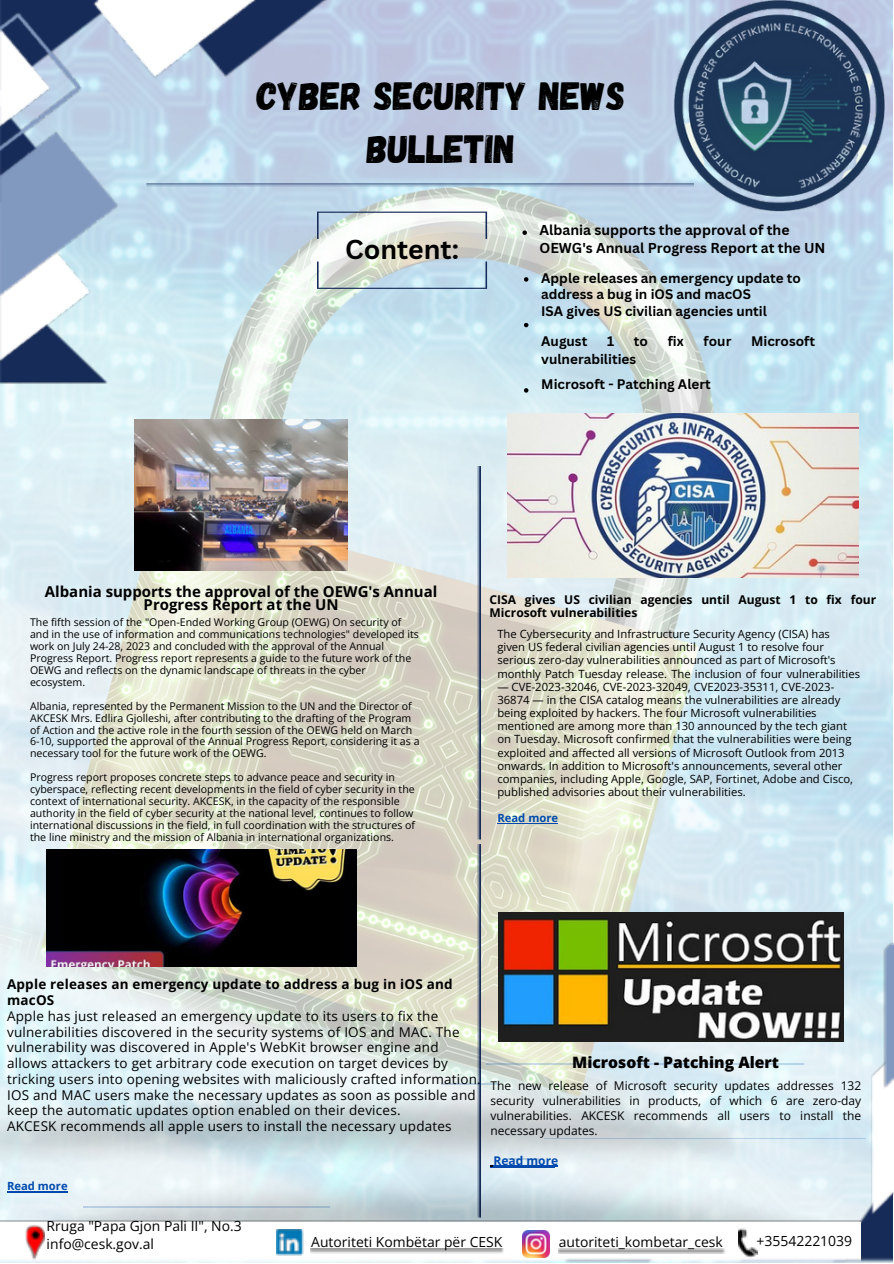
<style>
.page{position:relative;width:894px;height:1264px;background:#fff}
.page>*{position:absolute;margin:0;border:0;box-sizing:border-box;transform-origin:0 0}
.t1{font:39.3px/52.8px "Gagalin";color:#000;text-align:center}
.t2{font:700 26.55px "Canva Sans";color:#000}
.t3{font:800 15.75px "Open Sans";color:#000}
.t4{font:700 15px/12.3px "Open Sans";color:#000;text-align:center}
.t5{font:13.95px/18px "Open Sans";color:#000}
.t6{font:700 13.95px/18px "Canva Sans";color:#000}
.t7{font:13.5px/15.8px "Open Sans";letter-spacing:.015em;color:#000}
.t8{font:700 13.5px/16.8px "Canva Sans";color:#000}
.t9{font:12px/15px "Open Sans";color:#000;text-align:justify}
.t10{font:700 12px/12.3px "Open Sans";color:#000}
.t11{font:700 12px "Open Sans";color:#004aad}
.t12{font:11.25px "Open Sans";color:#000}
.t13{font:700 11.25px "Open Sans";color:#004aad}
.t14{font:10.65px "Open Sans";color:#000}
.s1{font-weight:700}
</style>
<div class="page">
<img style="left:0;top:0;width:892px;height:1262px">
<img style="left:477px;top:845px;width:3px;height:196px">
<img style="left:673px;top:0;width:210px;height:212px">
<img style="left:815px;top:942px;width:78px;height:319px">
<img style="left:0;top:0;width:327px;height:384px">
<img style="left:0;top:0;width:255px;height:361px">
<img style="left:0;top:12px;width:117px;height:285px">
<svg style="left:317px;top:261px;width:170px;height:28px;background:#c0d3d8"></svg>
<svg style="left:317px;top:211px;width:170px;height:28px"></svg>
<img style="left:5px;top:1133px;width:878px;height:127px">
<img style="left:0;top:1220px;width:860px;height:41px">
<img style="left:26px;top:1224px;width:19px;height:35px">
<svg style="left:30px;top:1230px;width:9px;height:9px"></svg>
<img style="left:522px;top:1229px;width:27px;height:27px">
<img style="left:311px;top:1248px;width:193px;height:4px">
<img style="left:276px;top:1229px;width:28px;height:27px">
<img style="left:145px;top:183px;width:548px;height:3px">
<img style="left:738px;top:1227px;width:18px;height:30px">
<svg style="left:743px;top:1227px;width:4px;height:10px"></svg>
<svg style="left:748px;top:1247px;width:8px;height:7px"></svg>
<img style="left:558px;top:1248px;width:167px;height:4px">
<svg style="left:522px;top:230px;width:5px;height:5px"></svg>
<svg style="left:524px;top:277px;width:4px;height:5px"></svg>
<img style="left:477px;top:467px;width:3px;height:373px">
<img style="left:135px;top:420px;width:212px;height:151px">
<img style="left:0;top:1041px;width:815px;height:127px">
<img style="left:47px;top:849px;width:309px;height:117px">
<hr style="left:7px;top:1191px;width:61px;height:1px;background:#004aad">
<img style="left:507px;top:414px;width:351px;height:163px">
<img style="left:498px;top:912px;width:345px;height:129px">
<hr style="left:490px;top:1166px;width:65px;height:1px;background:#004aad">
<svg style="left:524px;top:323px;width:4px;height:4px"></svg>
<svg style="left:524px;top:388px;width:4px;height:4px"></svg>
<hr style="left:493px;top:1165px;width:65px;height:1px;background:#004aad">
<hr style="left:7px;top:1190px;width:61px;height:1px;background:#004aad">
<hr style="left:497px;top:823px;width:61px;height:1px;background:#004aad">
<p class="t1" style="left:256px;top:67px;width:370px">CYBER SECURITY NEWS<br>BULLETIN</p>
<p class="t2" style="left:345px;top:231px;width:115px">Content:</p>
<p class="t6" style="left:539px;top:221px;width:287px">Albania supports the approval of the<br>OEWG's Annual Progress Report at the UN</p>
<p class="t8" style="left:541px;top:269px;width:261px">Apple releases an emergency update to address a bug in iOS and macOS<br>ISA gives US civilian agencies until</p>
<p class="t8" style="left:541px;top:332px;width:48px">August</p>
<p class="t8" style="left:607px;top:332px;width:9px">1</p>
<p class="t8" style="left:633px;top:332px;width:16px">to</p>
<p class="t8" style="left:667px;top:332px;width:18px">fix</p>
<p class="t8" style="left:703px;top:332px;width:29px">four</p>
<p class="t8" style="left:751px;top:332px;width:65px">Microsoft</p>
<p class="t8" style="left:541px;top:346px;width:171px;line-height:24.8px">vulnerabilities<br>Microsoft - Patching Alert</p>
<p class="t4" style="left:45px;top:585px;width:394px">Albania supports the approval of the OEWG's Annual<br>Progress Report at the UN</p>
<p class="t14" style="left:30px;top:614px;width:373px">The fifth session of the "Open-Ended Working Group (OEWG) On security of</p>
<p class="t14" style="left:30px;top:626px;width:390px">and in the use of information and communications technologies" developed its</p>
<p class="t14" style="left:30px;top:638px;width:355px">work on July 24-28, 2023 and concluded with the approval of the Annual</p>
<p class="t14" style="left:30px;top:650px;width:383px">Progress Report. Progress report represents a guide to the future work of the</p>
<p class="t14" style="left:30px;top:662px;width:337px">OEWG and reflects on the dynamic landscape of threats in the cyber</p>
<h6 class="t14" style="left:30px;top:674px;width:57px">ecosystem.</h6>
<p class="t14" style="left:30px;top:698px;width:383px">Albania, represented by the Permanent Mission to the UN and the Director of</p>
<p class="t14" style="left:30px;top:710px;width:383px">AKCESK Mrs. Edlira Gjolleshi, after contributing to the drafting of the Program</p>
<p class="t14" style="left:30px;top:722px;width:383px">of Action and the active role in the fourth session of the OEWG held on March</p>
<h5 class="t14" style="left:30px;top:734px;width:391px">6-10, supported the approval of the Annual Progress Report, considering it as a</h5>
<p class="t14" style="left:30px;top:746px;width:238px">necessary tool for the future work of the OEWG.</p>
<h3 class="t14" style="left:30px;top:770px;width:366px">Progress report proposes concrete steps to advance peace and security in</h3>
<p class="t14" style="left:30px;top:781px;width:386px">cyberspace, reflecting recent developments in the field of cyber security in the</p>
<h6 class="t14" style="left:30px;top:793px;width:371px">context of international security. AKCESK, in the capacity of the responsible</h6>
<p class="t14" style="left:30px;top:805px;width:385px">authority in the field of cyber security at the national level, continues to follow</p>
<h6 class="t14" style="left:30px;top:817px;width:386px">international discussions in the field, in full coordination with the structures of</h6>
<h5 class="t14" style="left:30px;top:829px;width:365px">the line ministry and the mission of Albania in international organizations.</h5>
<p class="t10" style="left:489px;top:593px;width:388px">CISA gives US civilian agencies until August 1 to fix four<br>Microsoft vulnerabilities</p>
<p class="t12" style="left:497px;top:626px;width:334px">The Cybersecurity and Infrastructure Security Agency (CISA) has</p>
<p class="t12" style="left:497px;top:639px;width:328px">given US federal civilian agencies until August 1 to resolve four</p>
<p class="t12" style="left:497px;top:652px;width:340px">serious zero-day vulnerabilities announced as part of Microsoft's</p>
<p class="t12" style="left:497px;top:665px;width:364px">monthly Patch Tuesday release. The inclusion of four vulnerabilities</p>
<p class="t12" style="left:497px;top:678px;width:338px">— CVE-2023-32046, CVE-2023-32049, CVE2023-35311, CVE-2023-</p>
<p class="t12" style="left:497px;top:692px;width:344px">36874 — in the CISA catalog means the vulnerabilities are already</p>
<h5 class="t12" style="left:497px;top:705px;width:321px">being exploited by hackers. The four Microsoft vulnerabilities</h5>
<p class="t12" style="left:497px;top:718px;width:351px">mentioned are among more than 130 announced by the tech giant</p>
<p class="t12" style="left:497px;top:731px;width:355px">on Tuesday. Microsoft confirmed that the vulnerabilities were being</p>
<h5 class="t12" style="left:497px;top:744px;width:349px">exploited and affected all versions of Microsoft Outlook from 2013</h5>
<p class="t12" style="left:497px;top:757px;width:346px">onwards. In addition to Microsoft's announcements, several other</p>
<p class="t12" style="left:497px;top:770px;width:357px">companies, including Apple, Google, SAP, Fortinet, Adobe and Cisco,</p>
<p class="t12" style="left:497px;top:784px;width:250px">published advisories about their vulnerabilities.</p>
<p class="t13" style="left:497px;top:810px;width:62px">Read more</p>
<p class="t7" style="left:7px;top:976px;width:475px"><span class="s1">Apple releases an emergency update to address a bug in iOS and macOS<br></span>Apple has just released an emergency update to its users to fix the vulnerabilities discovered in the security systems of IOS and MAC. The vulnerability was discovered in Apple's WebKit browser engine and allows attackers to get arbitrary code execution on target devices by tricking users into opening websites with maliciously crafted information.<br>IOS and MAC users make the necessary updates as soon as possible and keep the automatic updates option enabled on their devices.<br>AKCESK recommends all apple users to install the necessary updates</p>
<p class="t13" style="left:7px;top:1177px;width:62px">Read more</p>
<h6 class="t3" style="left:572px;top:1050px;width:208px">Microsoft - Patching Alert</h6>
<p class="t9" style="left:490px;top:1077px;width:372px">The new release of Microsoft security updates addresses 132 security vulnerabilities in products, of which 6 are zero-day vulnerabilities. AKCESK recommends all users to install the necessary updates.</p>
<p class="t11" style="left:493px;top:1151px;width:66px">Read more</p>
<p class="t5" style="left:47px;top:1216px;width:196px">Rruga "Papa Gjon Pali II", No.3 info@cesk.gov.al</p>
<p class="t5" style="left:311px;top:1231px;width:192px">Autoriteti Kombëtar për CESK</p>
<p class="t5" style="left:558px;top:1231px;width:165px">autoriteti_kombetar_cesk</p>
<p class="t5" style="left:756px;top:1231px;width:97px">+35542221039</p>
</div>
